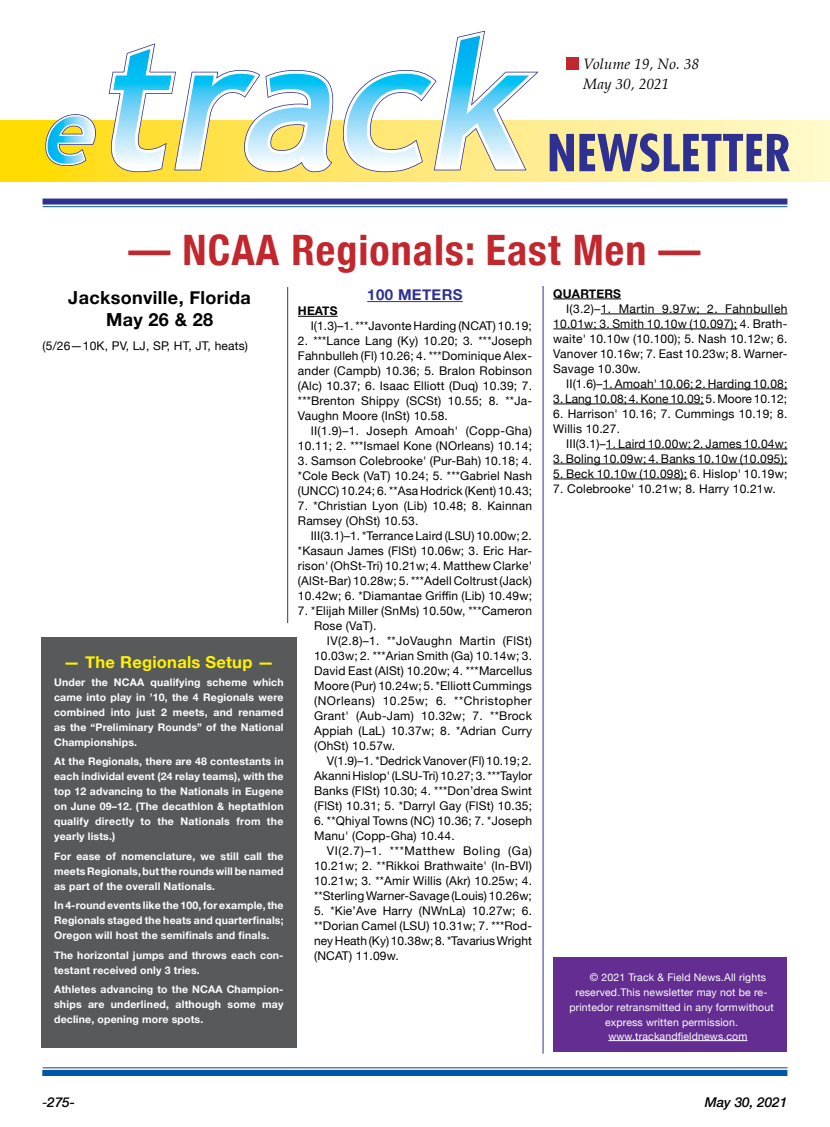
<style>
.page{position:relative;width:830px;height:1127px;background:#fff}
.page>*{position:absolute;margin:0;border:0;box-sizing:border-box;transform-origin:0 0}
.t1{font:700 condensed 42px "Helvetica Neue";letter-spacing:.025em;color:#c1272d}
.t2{font:700 18px/22.5px "Helvetica Neue";letter-spacing:.02em;color:#000;text-align:center}
.t3{font:700 16.5px "Helvetica Neue";letter-spacing:.015em;color:#fff200}
.t4{font:italic 15px/19.5px "Palatino";letter-spacing:.01em;color:#000}
.t5{font:700 15px "Helvetica Neue";letter-spacing:.025em;color:#2e3192}
.t6{font:italic 500 13.5px "Helvetica Neue";color:#000}
.t7{font:12px/15px "Helvetica Neue";letter-spacing:.015em;color:#000;text-align:justify}
.t8{font:700 12px "Helvetica Neue";letter-spacing:.015em;color:#000}
.t9{font:700 10.5px/15px "Helvetica Neue";letter-spacing:.015em;color:#fff;text-align:justify}
.t10{font:10.5px "Helvetica Neue";letter-spacing:.015em;color:#fff}
.s1{font-weight:400;font-style:normal}
</style>
<div class="page">
<div style="left:566px;top:57px;width:12px;height:12px;background:#c1272d"></div>
<svg style="left:0;top:120px;width:829px;height:62px;background:#feea75"></svg>
<hr style="left:367px;top:301px;width:95px;height:1px;background:#2e3192">
<hr style="left:298px;top:316px;width:39px;height:1px;background:#000">
<hr style="left:553px;top:299px;width:67px;height:1px;background:#000">
<hr style="left:600px;top:314px;width:187px;height:1px;background:#000">
<hr style="left:553px;top:329px;width:184px;height:1px;background:#000">
<hr style="left:602px;top:389px;width:185px;height:1px;background:#000">
<hr style="left:553px;top:404px;width:150px;height:1px;background:#000">
<hr style="left:605px;top:449px;width:182px;height:1px;background:#000">
<hr style="left:553px;top:464px;width:234px;height:1px;background:#000">
<hr style="left:553px;top:479px;width:134px;height:1px;background:#000">
<div style="left:553px;top:957px;width:233px;height:94px;background:#642d91"></div>
<hr style="left:608px;top:1040px;width:139px;height:1px;background:#fff">
<div style="left:42px;top:638px;width:255px;height:410px;background:#58595b"></div>
<hr style="left:43px;top:1067px;width:744px;height:1px;background:#2e3192">
<hr style="left:287px;top:287px;width:1px;height:336px;background:#2e3192">
<hr style="left:542px;top:286px;width:1px;height:767px;background:#2e3192">
<div style="left:43px;top:1070px;width:743px;height:6px;background:#0057a8"></div>
<div style="left:43px;top:199px;width:744px;height:6px;background:#2e3192"></div>
<hr style="left:43px;top:206px;width:744px;height:1px;background:#0057a8">
<svg style="left:106px;top:120px;width:438px;height:54px"></svg>
<svg style="left:108px;top:30px;width:432px;height:143px"></svg>
<svg style="left:43px;top:114px;width:54px;height:53px;background:#b0d1a3"></svg>
<svg style="left:549px;top:133px;width:240px;height:39px;background:#8e8a9e"></svg>
<p class="t4" style="left:583px;top:54px;width:117px">Volume 19, No. 38<br>May 30, 2021</p>
<h1 class="t1" style="left:128px;top:215px;width:573px">— NCAA Regionals: East Men —</h1>
<h2 class="t2" style="left:68px;top:286px;width:184px">Jacksonville, Florida<br>May 26 &amp; 28</h2>
<p class="t7" style="left:43px;top:339px;width:207px">(5/26—10K, PV, LJ, SP, HT, JT, heats)</p>
<h3 class="t3" style="left:64px;top:649px;width:212px">— The Regionals Setup —</h3>
<p class="t9" style="left:54px;top:674px;width:231px">Under the NCAA qualifying scheme which came into play in ’10, the 4 Regionals were combined into just 2 meets, and renamed as the “Preliminary Rounds” of the National Championships.</p>
<p class="t9" style="left:54px;top:754px;width:231px">At the Regionals, there are 48 contestants in each individal event (24 relay teams), with the top 12 advancing to the Nationals in Eugene on June 09–12. (The decathlon &amp; heptathlon qualify directly to the Nationals from the yearly lists.)</p>
<p class="t9" style="left:54px;top:848px;width:231px">For ease of nomenclature, we still call the meets Regionals, but the rounds will be named as part of the overall Nationals.</p>
<p class="t9" style="left:54px;top:898px;width:231px">In 4-round events like the 100, for example, the Regionals staged the heats and quarterfinals; Oregon will host the semifinals and finals.</p>
<p class="t9" style="left:54px;top:947px;width:231px">The horizontal jumps and throws each con&shy;testant received only 3 tries.</p>
<p class="t9" style="left:54px;top:982px;width:231px">Athletes advancing to the NCAA Champion&shy;ships are underlined, although some may decline, opening more spots.</p>
<p class="t5" style="left:367px;top:283px;width:97px">100 METERS</p>
<p class="t8" style="left:298px;top:301px;width:41px">HEATS</p>
<p class="t7" style="left:310px;top:319px;width:222px">I(1.3)–1. ***Javonte Harding (NCAT) 10.19;</p>
<p class="t7" style="left:298px;top:334px;width:235px">2. ***Lance Lang (Ky) 10.20; 3. ***Joseph Fahnbulleh (Fl) 10.26; 4. ***Dominique Alex&shy;ander (Campb) 10.36; 5. Bralon Robinson (Alc) 10.37; 6. Isaac Elliott (Duq) 10.39; 7. ***Brenton Shippy (SCSt) 10.55; 8. **Ja-Vaughn Moore (InSt) 10.58.</p>
<p class="t7" style="left:298px;top:424px;width:235px;text-align:right">II(1.9)–1. Joseph Amoah' (Copp-Gha)<br>10.11; 2. ***Ismael Kone (NOrleans) 10.14;</p>
<p class="t7" style="left:298px;top:454px;width:236px">3. Samson Colebrooke' (Pur-Bah) 10.18; 4. *Cole Beck (VaT) 10.24; 5. ***Gabriel Nash (UNCC) 10.24; 6. **Asa Hodrick (Kent) 10.43;</p>
<p class="t7" style="left:298px;top:499px;width:235px">7. *Christian Lyon (Lib) 10.48; 8. Kainnan<br>Ramsey (OhSt) 10.53.</p>
<p class="t7" style="left:298px;top:529px;width:235px;text-indent:13px">III(3.1)–1. *Terrance Laird (LSU) 10.00w; 2. *Kasaun James (FlSt) 10.06w; 3. Eric Har&shy;rison' (OhSt-Tri) 10.21w; 4. Matthew Clarke' (AlSt-Bar) 10.28w; 5. ***Adell Coltrust (Jack)<br>10.42w; 6. *Diamantae Griffin (Lib) 10.49w;</p>
<p class="t7" style="left:314px;top:604px;width:219px;text-indent:-16px">7. *Elijah Miller (SnMs) 10.50w, ***Cameron<br>Rose (VaT).</p>
<p class="t7" style="left:314px;top:634px;width:219px;text-indent:13px">IV(2.8)–1. **JoVaughn Martin (FlSt)<br>10.03w; 2. ***Arian Smith (Ga) 10.14w; 3.<br>David East (AlSt) 10.20w; 4. ***Marcellus Moore (Pur) 10.24w; 5. *Elliott Cummings (NOrleans) 10.25w; 6. **Christopher Grant' (Aub-Jam) 10.32w; 7. **Brock Appiah (LaL) 10.37w; 8. *Adrian Curry (OhSt) 10.57w.</p>
<p class="t7" style="left:314px;top:754px;width:219px;text-indent:13px">V(1.9)–1. *Dedrick Vanover (Fl) 10.19; 2.<br>Akanni Hislop' (LSU-Tri) 10.27; 3. ***Taylor Banks (FlSt) 10.30; 4. ***Don’drea Swint (FlSt) 10.31; 5. *Darryl Gay (FlSt) 10.35;</p>
<p class="t7" style="left:314px;top:814px;width:219px">6. **Qhiyal Towns (NC) 10.36; 7. *Joseph<br>Manu' (Copp-Gha) 10.44.</p>
<p class="t7" style="left:314px;top:844px;width:219px;text-indent:13px">VI(2.7)–1. ***Matthew Boling (Ga)<br>10.21w; 2. **Rikkoi Brathwaite' (In-BVI)<br>10.21w; 3. **Amir Willis (Akr) 10.25w; 4. **Sterling Warner-Savage (Louis) 10.26w;</p>
<p class="t7" style="left:314px;top:904px;width:219px">5. *Kie’Ave Harry (NWnLa) 10.27w; 6. **Dorian Camel (LSU) 10.31w; 7. ***Rod&shy;ney Heath (Ky) 10.38w; 8. *Tavarius Wright (NCAT) 11.09w.</p>
<p class="t8" style="left:553px;top:284px;width:69px">QUARTERS</p>
<p class="t7" style="left:553px;top:302px;width:235px;text-indent:13px">I(3.2)–1. Martin 9.97w; 2. Fahnbulleh 10.01w; 3. Smith 10.10w (10.097); 4. Brath&shy;waite' 10.10w (10.100); 5. Nash 10.12w; 6.<br>Vanover 10.16w; 7. East 10.23w; 8. Warner-Savage 10.30w.</p>
<p class="t7" style="left:566px;top:377px;width:223px">II(1.6)–1. Amoah' 10.06; 2. Harding 10.08;</p>
<p class="t7" style="left:553px;top:392px;width:235px">3. Lang 10.08; 4. Kone 10.09; 5. Moore 10.12;</p>
<p class="t7" style="left:553px;top:407px;width:235px">6. Harrison' 10.16; 7. Cummings 10.19; 8.<br>Willis 10.27.</p>
<p class="t7" style="left:566px;top:437px;width:223px">III(3.1)–1. Laird 10.00w; 2. James 10.04w;</p>
<p class="t7" style="left:553px;top:452px;width:235px">3. Boling 10.09w; 4. Banks 10.10w (10.095);</p>
<p class="t7" style="left:553px;top:467px;width:235px">5. Beck 10.10w (10.098); 6. Hislop' 10.19w;</p>
<p class="t7" style="left:553px;top:482px;width:224px">7. Colebrooke' 10.21w; 8. Harry 10.21w.</p>
<p class="t10" style="left:589px;top:970px;width:178px">© 2021 Track &amp; Field News.All rights</p>
<p class="t10" style="left:575px;top:985px;width:193px">reserved.This newsletter may not be re-</p>
<p class="t10" style="left:569px;top:1000px;width:206px">printedor retransmitted in any formwithout</p>
<p class="t10" style="left:604px;top:1015px;width:134px">express written permission.</p>
<p class="t10" style="left:608px;top:1028px;width:140px">www.trackandfieldnews.com</p>
<p class="t6" style="left:42px;top:1090px;width:35px"><span class="s1">-</span>275-</p>
<p class="t6" style="left:704px;top:1090px;width:84px">May 30, 2021</p>
</div>
